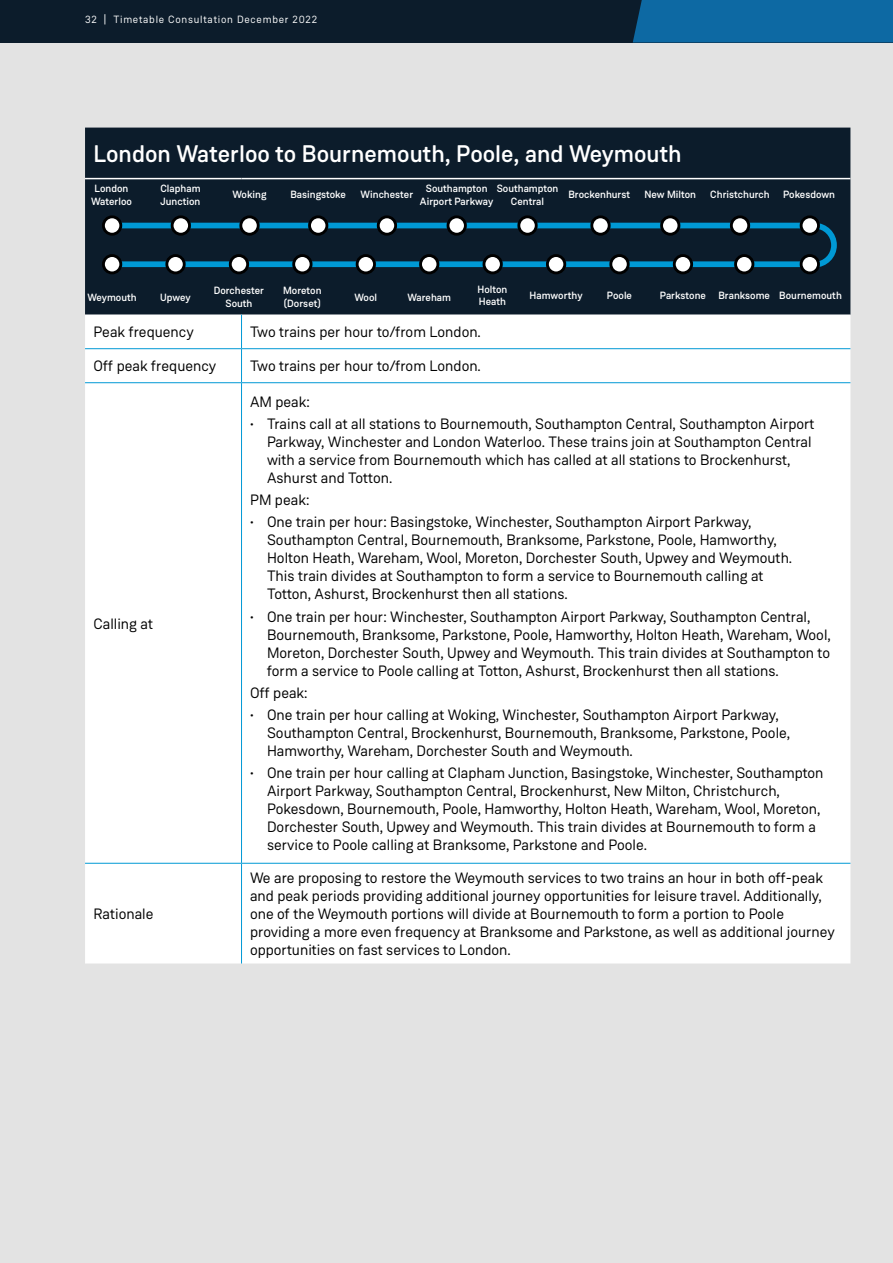
<style>
.page{position:relative;width:893px;height:1263px;background:#fff}
.page>*{position:absolute;margin:0;border:0;box-sizing:border-box;transform-origin:0 0}
.t1{font:500 24px "Weissenhof Grotesk";color:#fff}
.t2{font:15px/18px "Weissenhof Grotesk";color:#000}
.t3{font:500 10.5px/12.6px "Weissenhof Grotesk";color:#fff;text-align:center}
.t4{font:10.5px "Weissenhof Grotesk";letter-spacing:.07em;color:#fff}
</style>
<div class="page">
<div style="left:0;top:43px;width:893px;height:1220px;background:#e3e3e3"></div>
<div style="left:85px;top:128px;width:765px;height:187px;background:#0c1c2b"></div>
<div style="left:85px;top:315px;width:765px;height:648px;background:#fff"></div>
<hr style="left:85px;top:178px;width:157px;height:1px;background:#fff">
<hr style="left:242px;top:178px;width:608px;height:1px;background:#fff">
<hr style="left:242px;top:348px;width:608px;height:1px;background:#0099d5">
<hr style="left:242px;top:382px;width:608px;height:1px;background:#0099d5">
<hr style="left:242px;top:863px;width:608px;height:1px;background:#0099d5">
<hr style="left:241px;top:315px;width:1px;height:33px;background:#0099d5">
<hr style="left:85px;top:348px;width:157px;height:1px;background:#0099d5">
<hr style="left:241px;top:349px;width:1px;height:33px;background:#0099d5">
<hr style="left:85px;top:382px;width:157px;height:1px;background:#0099d5">
<hr style="left:241px;top:383px;width:1px;height:480px;background:#0099d5">
<hr style="left:85px;top:863px;width:157px;height:1px;background:#0099d5">
<hr style="left:241px;top:864px;width:1px;height:99px;background:#0099d5">
<svg style="left:809px;top:220px;width:31px;height:50px"></svg>
<div style="left:111px;top:223px;width:703px;height:5px;background:#0099d5"></div>
<div style="left:111px;top:261px;width:703px;height:6px;background:#0099d5"></div>
<div style="left:103px;top:217px;width:18px;height:17px;background:#fff;border-radius:50%"></div>
<div style="left:102px;top:215px;width:20px;height:21px;border:3px solid #000;border-radius:50%"></div>
<div style="left:103px;top:256px;width:18px;height:17px;background:#fff;border-radius:50%"></div>
<div style="left:102px;top:254px;width:20px;height:20px;border:3px solid #000;border-radius:50%"></div>
<svg style="left:241px;top:217px;width:17px;height:17px"></svg>
<div style="left:239px;top:215px;width:21px;height:21px;border:3px solid #000;border-radius:50%"></div>
<div style="left:230px;top:256px;width:18px;height:17px;background:#fff;border-radius:50%"></div>
<div style="left:229px;top:254px;width:20px;height:20px;border:3px solid #000;border-radius:50%"></div>
<div style="left:172px;top:217px;width:17px;height:17px;background:#fff;border-radius:50%"></div>
<div style="left:171px;top:215px;width:20px;height:21px;border:3px solid #000;border-radius:50%"></div>
<div style="left:167px;top:256px;width:17px;height:17px;background:#fff;border-radius:50%"></div>
<div style="left:165px;top:254px;width:21px;height:20px;border:3px solid #000;border-radius:50%"></div>
<div style="left:378px;top:217px;width:18px;height:17px;background:#fff;border-radius:50%"></div>
<div style="left:377px;top:215px;width:20px;height:21px;border:3px solid #000;border-radius:50%"></div>
<div style="left:448px;top:217px;width:17px;height:17px;background:#fff;border-radius:50%"></div>
<div style="left:447px;top:215px;width:20px;height:21px;border:3px solid #000;border-radius:50%"></div>
<div style="left:310px;top:217px;width:17px;height:17px;background:#fff;border-radius:50%"></div>
<div style="left:308px;top:215px;width:20px;height:21px;border:3px solid #000;border-radius:50%"></div>
<div style="left:357px;top:256px;width:17px;height:17px;background:#fff;border-radius:50%"></div>
<div style="left:356px;top:254px;width:20px;height:20px;border:3px solid #000;border-radius:50%"></div>
<div style="left:294px;top:256px;width:17px;height:17px;background:#fff;border-radius:50%"></div>
<div style="left:292px;top:254px;width:20px;height:20px;border:3px solid #000;border-radius:50%"></div>
<div style="left:421px;top:256px;width:17px;height:17px;background:#fff;border-radius:50%"></div>
<div style="left:419px;top:254px;width:20px;height:20px;border:3px solid #000;border-radius:50%"></div>
<svg style="left:519px;top:217px;width:17px;height:17px"></svg>
<div style="left:517px;top:215px;width:21px;height:21px;border:3px solid #000;border-radius:50%"></div>
<div style="left:547px;top:256px;width:18px;height:17px;background:#fff;border-radius:50%"></div>
<div style="left:546px;top:254px;width:20px;height:20px;border:3px solid #000;border-radius:50%"></div>
<div style="left:484px;top:256px;width:17px;height:17px;background:#fff;border-radius:50%"></div>
<div style="left:483px;top:254px;width:20px;height:20px;border:3px solid #000;border-radius:50%"></div>
<svg style="left:592px;top:217px;width:17px;height:17px"></svg>
<div style="left:590px;top:215px;width:21px;height:21px;border:3px solid #000;border-radius:50%"></div>
<div style="left:611px;top:256px;width:17px;height:17px;background:#fff;border-radius:50%"></div>
<div style="left:609px;top:254px;width:21px;height:20px;border:3px solid #000;border-radius:50%"></div>
<div style="left:662px;top:217px;width:17px;height:17px;background:#fff;border-radius:50%"></div>
<div style="left:660px;top:215px;width:20px;height:21px;border:3px solid #000;border-radius:50%"></div>
<div style="left:674px;top:256px;width:18px;height:17px;background:#fff;border-radius:50%"></div>
<div style="left:673px;top:254px;width:20px;height:20px;border:3px solid #000;border-radius:50%"></div>
<div style="left:731px;top:217px;width:18px;height:17px;background:#fff;border-radius:50%"></div>
<div style="left:730px;top:215px;width:20px;height:21px;border:3px solid #000;border-radius:50%"></div>
<div style="left:736px;top:256px;width:17px;height:17px;background:#fff;border-radius:50%"></div>
<div style="left:734px;top:254px;width:20px;height:20px;border:3px solid #000;border-radius:50%"></div>
<div style="left:801px;top:217px;width:17px;height:17px;background:#fff;border-radius:50%"></div>
<div style="left:800px;top:215px;width:20px;height:21px;border:3px solid #000;border-radius:50%"></div>
<div style="left:801px;top:256px;width:17px;height:17px;background:#fff;border-radius:50%"></div>
<div style="left:800px;top:254px;width:20px;height:20px;border:3px solid #000;border-radius:50%"></div>
<div style="left:0;top:0;width:893px;height:43px;background:#0c1c2b"></div>
<div style="left:633px;top:0;width:260px;height:43px;background:#0d69a3"></div>
<p class="t4" style="left:85px;top:13px;width:234px">32 | Timetable Consultation December 2022</p>
<h1 class="t1" style="left:94px;top:139px;width:590px">London Waterloo to Bournemouth, Poole, and Weymouth</h1>
<p class="t3" style="left:91px;top:182px;width:42px">London<br>Waterloo</p>
<p class="t3" style="left:160px;top:182px;width:42px;text-align:left">Clapham<br>Junction</p>
<p class="t3" style="left:233px;top:188px;width:35px">Woking</p>
<p class="t3" style="left:290px;top:188px;width:57px">Basingstoke</p>
<p class="t3" style="left:361px;top:188px;width:54px">Winchester</p>
<p class="t3" style="left:420px;top:182px;width:75px">Southampton<br>Airport Parkway</p>
<p class="t3" style="left:497px;top:182px;width:63px">Southampton<br>Central</p>
<p class="t3" style="left:568px;top:188px;width:63px">Brockenhurst</p>
<p class="t3" style="left:644px;top:188px;width:53px">New Milton</p>
<p class="t3" style="left:710px;top:188px;width:61px">Christchurch</p>
<p class="t3" style="left:783px;top:188px;width:53px">Pokesdown</p>
<p class="t3" style="left:87px;top:291px;width:51px">Weymouth</p>
<p class="t3" style="left:160px;top:291px;width:32px">Upwey</p>
<p class="t3" style="left:214px;top:284px;width:52px">Dorchester<br>South</p>
<p class="t3" style="left:283px;top:284px;width:40px;text-align:left">Moreton (Dorset)</p>
<p class="t3" style="left:407px;top:291px;width:45px">Wareham</p>
<p class="t3" style="left:354px;top:291px;width:24px">Wool</p>
<p class="t3" style="left:477px;top:283px;width:31px;text-align:left">Holton<br>Heath</p>
<p class="t2" style="left:94px;top:323px;width:102px">Peak frequency</p>
<p class="t2" style="left:250px;top:323px;width:232px">Two trains per hour to/from London.</p>
<p class="t2" style="left:94px;top:357px;width:124px">Off peak frequency</p>
<p class="t2" style="left:250px;top:357px;width:232px">Two trains per hour to/from London.</p>
<p class="t3" style="left:530px;top:289px;width:54px">Hamworthy</p>
<p class="t3" style="left:607px;top:289px;width:27px">Poole</p>
<p class="t3" style="left:660px;top:289px;width:183px">Parkstone Branksome Bournemouth</p>
<p class="t2" style="left:94px;top:614px;width:61px">Calling at</p>
<p class="t2" style="left:94px;top:905px;width:61px">Rationale</p>
<p class="t2" style="left:250px;top:392px;width:61px">AM peak:</p>
<p class="t2" style="left:267px;top:415px;width:549px;text-indent:-17px">• Trains call at all stations to Bournemouth, Southampton Central, Southampton Airport Parkway, Winchester and London Waterloo. These trains join at Southampton Central with a service from Bournemouth which has called at all stations to Brockenhurst, Ashurst and Totton.</p>
<p class="t2" style="left:250px;top:491px;width:61px">PM peak:</p>
<p class="t2" style="left:267px;top:513px;width:527px;text-indent:-17px">• One train per hour: Basingstoke, Winchester, Southampton Airport Parkway, Southampton Central, Bournemouth, Branksome, Parkstone, Poole, Hamworthy, Holton Heath, Wareham, Wool, Moreton, Dorchester South, Upwey and Weymouth.<br>This train divides at Southampton to form a service to Bournemouth calling at Totton, Ashurst, Brockenhurst then all stations.</p>
<p class="t2" style="left:267px;top:607px;width:565px;text-indent:-17px">• One train per hour: Winchester, Southampton Airport Parkway, Southampton Central, Bournemouth, Branksome, Parkstone, Poole, Hamworthy, Holton Heath, Wareham, Wool, Moreton, Dorchester South, Upwey and Weymouth. This train divides at Southampton to form a service to Poole calling at Totton, Ashurst, Brockenhurst then all stations.</p>
<p class="t2" style="left:250px;top:684px;width:59px">Off peak:</p>
<p class="t2" style="left:267px;top:706px;width:525px;text-indent:-17px">• One train per hour calling at Woking, Winchester, Southampton Airport Parkway,<br>Southampton Central, Brockenhurst, Bournemouth, Branksome, Parkstone, Poole,<br>Hamworthy, Wareham, Dorchester South and Weymouth.</p>
<p class="t2" style="left:267px;top:764px;width:558px;text-indent:-17px">• One train per hour calling at Clapham Junction, Basingstoke, Winchester, Southampton Airport Parkway, Southampton Central, Brockenhurst, New Milton, Christchurch, Pokesdown, Bournemouth, Poole, Hamworthy, Holton Heath, Wareham, Wool, Moreton, Dorchester South, Upwey and Weymouth. This train divides at Bournemouth to form a service to Poole calling at Branksome, Parkstone and Poole.</p>
<p class="t2" style="left:250px;top:869px;width:586px">We are proposing to restore the Weymouth services to two trains an hour in both off-peak and peak periods providing additional journey opportunities for leisure travel. Additionally, one of the Weymouth portions will divide at Bournemouth to form a portion to Poole providing a more even frequency at Branksome and Parkstone, as well as additional journey opportunities on fast services to London.</p>
</div>
